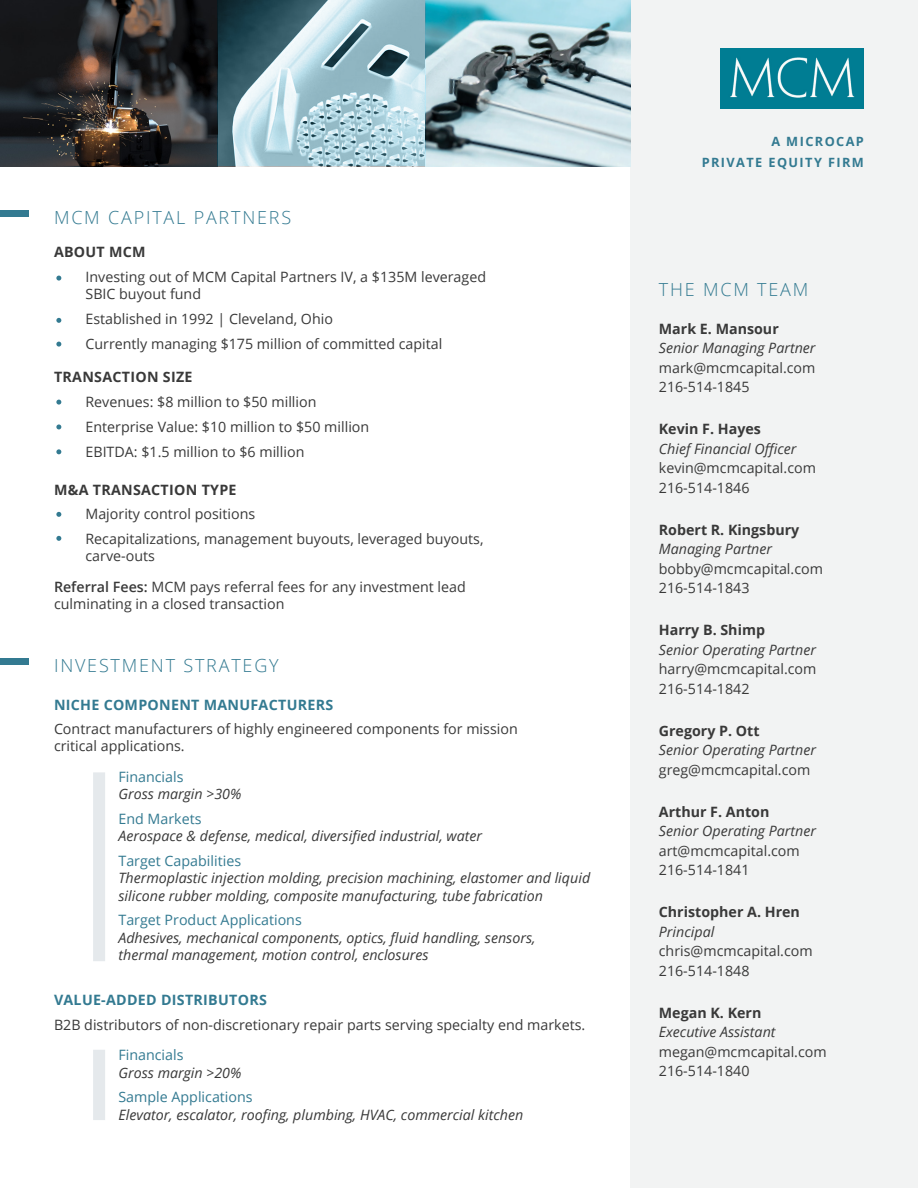
<style>
.page{position:relative;width:918px;height:1188px;background:#fff}
.page>*{position:absolute;margin:0;border:0;box-sizing:border-box;transform-origin:0 0}
.t1{font:300 18px "Open Sans";letter-spacing:.1em;color:#337a91}
.t2{font:14.25px/19.5px "Open Sans";color:#393939}
.t3{font:italic 14.25px/17.1px "Open Sans";color:#393939}
.t4{font:700 14.25px "Open Sans";color:#393939}
.t5{font:14.25px "Open Sans";color:#337a91}
.t6{font:700 14.25px "Open Sans";letter-spacing:.02em;color:#337a91}
.t7{font:700 14.25px "Open Sans";letter-spacing:.02em;color:#393939}
.t8{font:700 12.75px/21px "Open Sans";letter-spacing:.11em;color:#337a91;text-align:right}
.s1{font-weight:600}
</style>
<div class="page">
<div style="left:630px;top:0;width:288px;height:1188px;background:#f2f3f3"></div>
<div style="left:93px;top:772px;width:12px;height:189px;background:#e5e9ec"></div>
<div style="left:93px;top:1050px;width:12px;height:70px;background:#e5e9ec"></div>
<img style="left:720px;top:48px;width:144px;height:61px">
<svg style="left:56px;top:400px;width:5px;height:5px"></svg>
<svg style="left:56px;top:276px;width:5px;height:5px"></svg>
<svg style="left:56px;top:318px;width:5px;height:5px"></svg>
<svg style="left:56px;top:342px;width:5px;height:5px"></svg>
<svg style="left:56px;top:424px;width:5px;height:5px"></svg>
<svg style="left:56px;top:449px;width:5px;height:5px"></svg>
<svg style="left:56px;top:512px;width:5px;height:5px"></svg>
<svg style="left:56px;top:536px;width:5px;height:5px"></svg>
<img style="left:0;top:0;width:217px;height:166px">
<img style="left:425px;top:0;width:205px;height:166px">
<svg style="left:217px;top:0;width:208px;height:166px"></svg>
<div style="left:0;top:210px;width:28px;height:6px;background:#337a91"></div>
<div style="left:0;top:658px;width:28px;height:6px;background:#337a91"></div>
<p class="t1" style="left:54px;top:205px;width:239px">MCM CAPITAL PARTNERS</p>
<p class="t7" style="left:54px;top:242px;width:93px">ABOUT MCM</p>
<p class="t2" style="left:86px;top:268px;width:402px;line-height:17.1px">Investing out of MCM Capital Partners IV, a $135M leveraged<br>SBIC buyout fund</p>
<p class="t2" style="left:86px;top:306px;width:358px;line-height:24.9px">Established in 1992 | Cleveland, Ohio<br>Currently managing $175 million of committed capital</p>
<p class="t7" style="left:54px;top:367px;width:140px">TRANSACTION SIZE</p>
<p class="t2" style="left:86px;top:389px;width:285px;line-height:24.9px">Revenues: $8 million to $50 million<br>Enterprise Value: $10 million to $50 million<br>EBITDA: $1.5 million to $6 million</p>
<p class="t7" style="left:54px;top:479px;width:184px">M&amp;A TRANSACTION TYPE</p>
<p class="t2" style="left:86px;top:501px;width:400px;line-height:24.9px">Majority control positions<br>Recapitalizations, management buyouts, leveraged buyouts,</p>
<p class="t2" style="left:54px;top:540px;width:413px;line-height:30.9px;text-indent:32px">carve-outs<br><span class="s1">Referral Fees:</span> MCM pays referral fees for any investment lead</p>
<p class="t2" style="left:54px;top:594px;width:232px">culminating in a closed transaction</p>
<p class="t1" style="left:54px;top:653px;width:226px">INVESTMENT STRATEGY</p>
<p class="t6" style="left:54px;top:694px;width:281px">NICHE COMPONENT MANUFACTURERS</p>
<p class="t2" style="left:54px;top:720px;width:465px;line-height:17.1px">Contract manufacturers of highly engineered components for mission critical applications.</p>
<p class="t5" style="left:118px;top:767px;width:67px">Financials</p>
<p class="t3" style="left:118px;top:785px;width:124px">Gross margin &gt;30%</p>
<p class="t5" style="left:118px;top:809px;width:85px">End Markets</p>
<p class="t3" style="left:118px;top:827px;width:365px">Aerospace &amp; defense, medical, diversified industrial, water</p>
<p class="t5" style="left:118px;top:851px;width:124px">Target Capabilities</p>
<p class="t3" style="left:118px;top:869px;width:473px">Thermoplastic injection molding, precision machining, elastomer and liquid silicone rubber molding, composite manufacturing, tube fabrication</p>
<p class="t5" style="left:118px;top:911px;width:185px">Target Product Applications</p>
<p class="t3" style="left:118px;top:928px;width:419px">Adhesives, mechanical components, optics, fluid handling, sensors, thermal management, motion control, enclosures</p>
<p class="t6" style="left:54px;top:989px;width:214px">VALUE-ADDED DISTRIBUTORS</p>
<p class="t2" style="left:54px;top:1014px;width:533px">B2B distributors of non-discretionary repair parts serving specialty end markets.</p>
<p class="t5" style="left:118px;top:1046px;width:67px">Financials</p>
<p class="t3" style="left:118px;top:1063px;width:124px">Gross margin &gt;20%</p>
<p class="t5" style="left:118px;top:1088px;width:136px">Sample Applications</p>
<p class="t3" style="left:118px;top:1105px;width:406px">Elevator, escalator, roofing, plumbing, HVAC, commercial kitchen</p>
<p class="t8" style="left:702px;top:130px;width:164px">A MICROCAP<br>PRIVATE EQUITY FIRM</p>
<p class="t1" style="left:659px;top:277px;width:151px">THE MCM TEAM</p>
<p class="t4" style="left:659px;top:319px;width:121px">Mark E. Mansour</p>
<p class="t3" style="left:659px;top:339px;width:158px">Senior Managing Partner</p>
<p class="t2" style="left:659px;top:358px;width:158px">mark@mcmcapital.com<br>216-514-1845</p>
<p class="t4" style="left:659px;top:419px;width:104px">Kevin F. Hayes</p>
<p class="t3" style="left:659px;top:440px;width:139px">Chief Financial Officer</p>
<p class="t2" style="left:659px;top:458px;width:159px">kevin@mcmcapital.com<br>216-514-1846</p>
<p class="t4" style="left:659px;top:520px;width:142px">Robert R. Kingsbury</p>
<p class="t3" style="left:659px;top:540px;width:115px">Managing Partner</p>
<p class="t2" style="left:659px;top:559px;width:166px">bobby@mcmcapital.com<br>216-514-1843</p>
<p class="t4" style="left:659px;top:620px;width:108px">Harry B. Shimp</p>
<p class="t3" style="left:659px;top:641px;width:159px">Senior Operating Partner</p>
<p class="t2" style="left:659px;top:659px;width:159px">harry@mcmcapital.com<br>216-514-1842</p>
<p class="t4" style="left:659px;top:721px;width:102px">Gregory P. Ott</p>
<p class="t3" style="left:659px;top:741px;width:159px">Senior Operating Partner</p>
<p class="t2" style="left:659px;top:759px;width:153px">greg@mcmcapital.com</p>
<p class="t4" style="left:659px;top:802px;width:112px">Arthur F. Anton</p>
<p class="t3" style="left:659px;top:822px;width:159px">Senior Operating Partner</p>
<p class="t2" style="left:659px;top:840px;width:142px">art@mcmcapital.com<br>216-514-1841</p>
<p class="t4" style="left:659px;top:902px;width:143px">Christopher A. Hren</p>
<p class="t3" style="left:659px;top:923px;width:57px">Principal</p>
<p class="t2" style="left:659px;top:941px;width:155px">chris@mcmcapital.com<br>216-514-1848</p>
<p class="t4" style="left:659px;top:1002px;width:104px">Megan K. Kern</p>
<p class="t3" style="left:659px;top:1023px;width:118px">Executive Assistant</p>
<p class="t2" style="left:659px;top:1041px;width:169px">megan@mcmcapital.com<br>216-514-1840</p>
</div>
